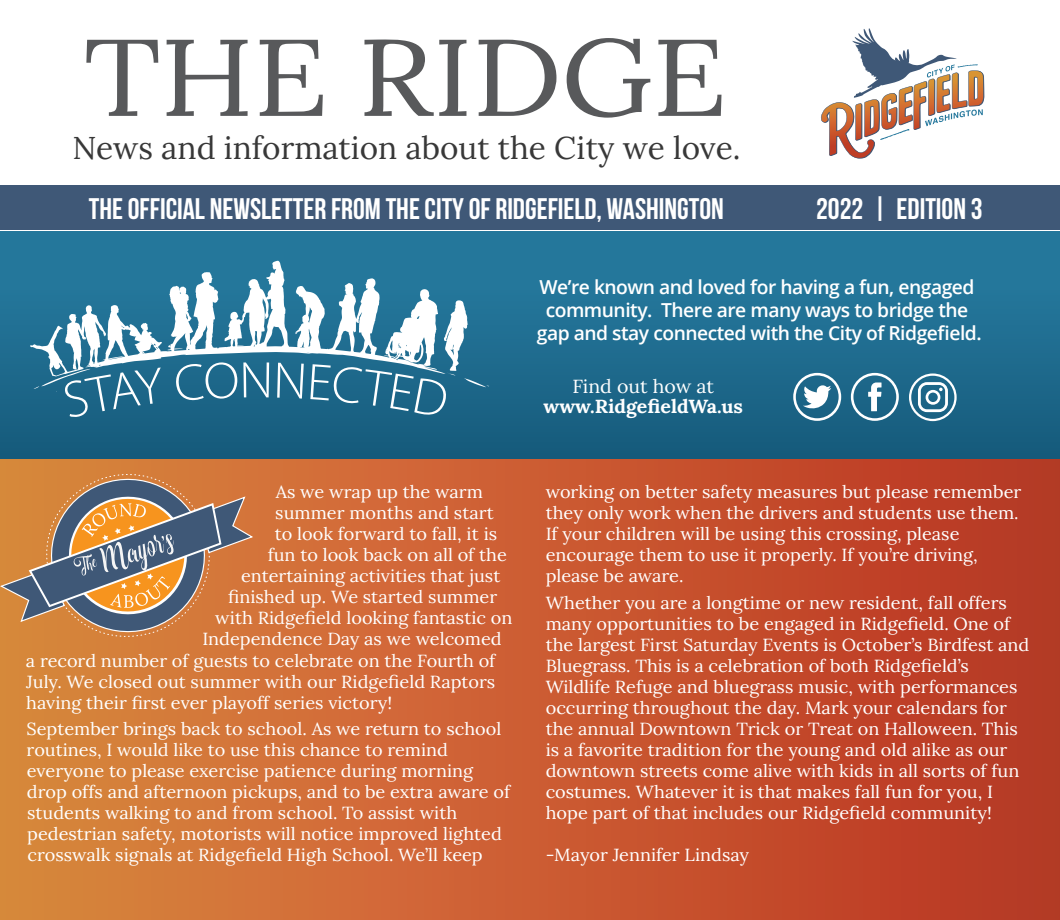
<style>
.page{position:relative;width:1060px;height:920px;background:#fff}
.page>*{position:absolute;margin:0;border:0;box-sizing:border-box;transform-origin:0 0}
.t1{font:108.67px "Lora";letter-spacing:-.01em;color:#58595b;scale:1.11 1}
.t2{font:31.5px "Lora";color:#383838}
.t3{font:29.75px "Bebas Neue";color:#fff}
.t4{font:600 19.25px/22.8px "Open Sans";letter-spacing:-.025em;color:#fff;text-align:center}
.t5{font:700 18.9px "Lora";color:#fff}
.t6{font:18.9px "Lora";color:#fff}
.t7{font:17.5px/21px "Lora";color:#fff}
</style>
<div class="page">
<div style="left:0;top:185px;width:1059px;height:44px;background:#3f5877"></div>
<svg style="left:821px;top:28px;width:163px;height:130px"></svg>
<div style="left:0;top:232px;width:1059px;height:228px;background:linear-gradient(to bottom,#277da1,#175c7d)"></div>
<svg style="left:793px;top:373px;width:48px;height:48px"></svg>
<svg style="left:850px;top:373px;width:48px;height:48px"></svg>
<svg style="left:909px;top:373px;width:47px;height:48px"></svg>
<div style="left:0;top:460px;width:1059px;height:460px;background:linear-gradient(to right,#db883f,#b93424)"></div>
<svg style="left:175px;top:377px;width:62px;height:23px"></svg>
<svg style="left:243px;top:377px;width:26px;height:20px"></svg>
<svg style="left:277px;top:377px;width:27px;height:21px"></svg>
<svg style="left:30px;top:261px;width:429px;height:116px;fill:#24779b"></svg>
<svg style="left:141px;top:324px;width:3px;height:7px"></svg>
<svg style="left:310px;top:300px;width:179px;height:115px"></svg>
<svg style="left:33px;top:367px;width:128px;height:50px;background:#377896"></svg>
<div style="left:0;top:463px;width:220px;height:202px;background:#d5803a"></div>
<svg style="left:0;top:468px;width:254px;height:173px;background:#ac7f5a"></svg>
<h1 class="t1" style="left:84px;top:-5px;width:581px">THE RIDGE</h1>
<h2 class="t2" style="left:72px;top:123px;width:669px">News and information about the City we love.</h2>
<h3 class="t3" style="left:89px;top:192px;width:636px">THE OFFICIAL NEWSLETTER FROM THE CITY OF RIDGEFIELD, WASHINGTON</h3>
<h3 class="t3" style="left:816px;top:192px;width:168px">2022 | EDITION 3</h3>
<p class="t4" style="left:537px;top:275px;width:446px">We’re known and loved for having a fun, engaged community. There are many ways to bridge the gap and stay connected with the City of Ridgefield.</p>
<p class="t6" style="left:572px;top:371px;width:143px">Find out how at</p>
<p class="t5" style="left:543px;top:392px;width:201px">www.RidgefieldWa.us</p>
<p class="t7" style="left:276px;top:480px;width:209px">As we wrap up the warm</p>
<p class="t7" style="left:275px;top:501px;width:220px">summer months and start</p>
<p class="t7" style="left:275px;top:522px;width:224px">to look forward to fall, it is</p>
<p class="t7" style="left:268px;top:543px;width:241px">fun to look back on all of the</p>
<p class="t7" style="left:241px;top:564px;width:261px">entertaining activities that just</p>
<p class="t7" style="left:228px;top:585px;width:270px">finished up. We started summer</p>
<p class="t7" style="left:215px;top:606px;width:299px">with Ridgefield looking fantastic on</p>
<p class="t7" style="left:202px;top:627px;width:301px">Independence Day as we welcomed</p>
<p class="t7" style="left:26px;top:648px;width:471px">a record number of guests to celebrate on the Fourth of</p>
<p class="t7" style="left:26px;top:669px;width:471px">July. We closed out summer with our Ridgefield Raptors</p>
<p class="t7" style="left:26px;top:690px;width:367px">having their first ever playoff series victory!</p>
<p class="t7" style="left:26px;top:717px;width:485px">September brings back to school. As we return to school routines, I would like to use this chance to remind everyone to please exercise patience during morning drop offs and afternoon pickups, and to be extra aware of students walking to and from school. To assist with pedestrian safety, motorists will notice improved lighted crosswalk signals at Ridgefield High School. We’ll keep</p>
<p class="t7" style="left:545px;top:480px;width:477px">working on better safety measures but please remember they only work when the drivers and students use them.<br>If your children will be using this crossing, please encourage them to use it properly. If you’re driving, please be aware.</p>
<p class="t7" style="left:545px;top:591px;width:485px">Whether you are a longtime or new resident, fall offers many opportunities to be engaged in Ridgefield. One of the largest First Saturday Events is October’s Birdfest and Bluegrass. This is a celebration of both Ridgefield’s Wildlife Refuge and bluegrass music, with performances occurring throughout the day. Mark your calendars for the annual Downtown Trick or Treat on Halloween. This is a favorite tradition for the young and old alike as our downtown streets come alive with kids in all sorts of fun costumes. Whatever it is that makes fall fun for you, I hope part of that includes our Ridgefield community!</p>
<p class="t7" style="left:545px;top:843px;width:205px">-Mayor Jennifer Lindsay</p>
</div>
